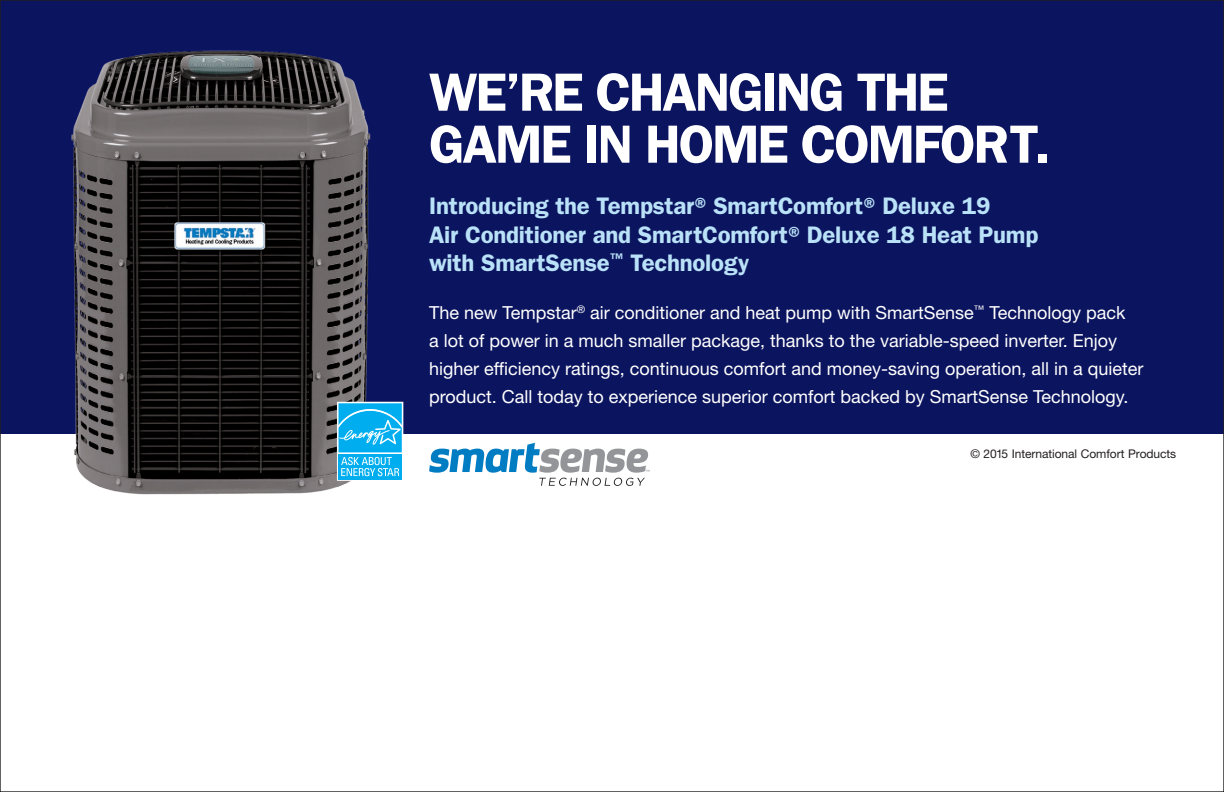
<style>
.page{position:relative;width:1224px;height:792px;background:#fff}
.page>*{position:absolute;margin:0;border:0;box-sizing:border-box;transform-origin:0 0}
.t1{font:600 54px/52px "ITC Franklin Gothic Std";letter-spacing:-.04em;color:#fff}
.t2{font:600 24px/28.8px "ITC Franklin Gothic Std";letter-spacing:-.01em;color:#b9e1f7}
.t3{font:18px/28px "Helvetica Neue LT Std";color:#fff}
.t4{font:12px "Helvetica Neue LT Std";letter-spacing:-.005em;color:#231f20}
</style>
<div class="page">
<div style="left:0;top:0;width:1224px;height:433px;background:#0b145e"></div>
<img style="left:66px;top:50px;width:309px;height:445px">
<svg style="left:337px;top:402px;width:66px;height:79px;background:#39bff2"></svg>
<svg style="left:429px;top:443px;width:221px;height:43px"></svg>
<h1 class="t1" style="left:429px;top:66px;width:622px">WE’RE CHANGING THE<br>GAME IN HOME COMFORT.</h1>
<h2 class="t2" style="left:429px;top:191px;width:611px">Introducing the Tempstar® SmartComfort® Deluxe 19<br>Air Conditioner and SmartComfort® Deluxe 18 Heat Pump with SmartSense<sup>™</sup> Technology</h2>
<p class="t3" style="left:429px;top:298px;width:716px">The new Tempstar<sup>®</sup> air conditioner and heat pump with SmartSense<sup>™</sup> Technology pack<br>a lot of power in a much smaller package, thanks to the variable-speed inverter. Enjoy higher efficiency ratings, continuous comfort and money-saving operation, all in a quieter product. Call today to experience superior comfort backed by SmartSense Technology.</p>
<p class="t4" style="left:970px;top:446px;width:207px">© 2015 International Comfort Products</p>
</div>
